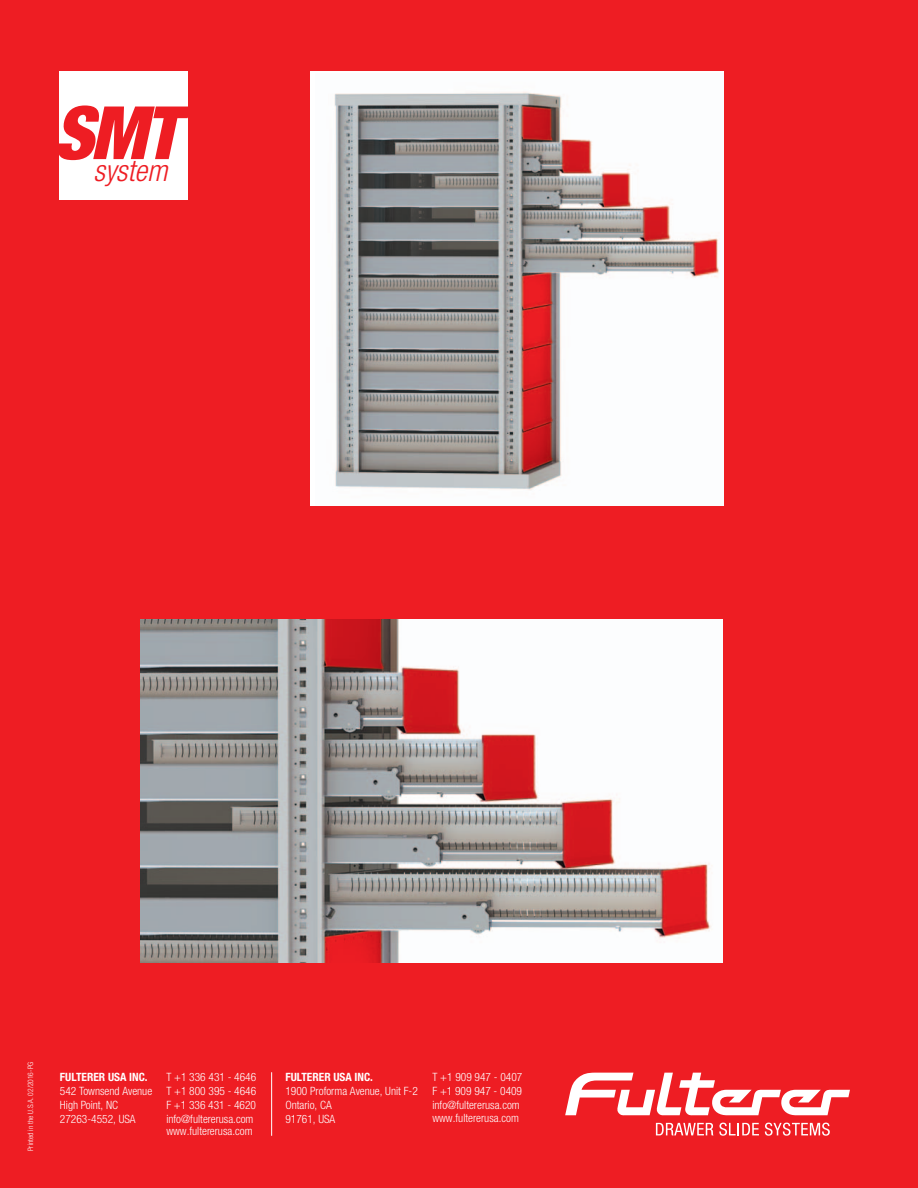
<style>
.page{position:relative;width:918px;height:1188px;background:#ee1d23}
.page>*{position:absolute;margin:0;border:0;box-sizing:border-box;transform-origin:0 0}
.t1{font:italic 900 condensed 73.65px "Helvetica Neue";color:#ee1d23}
.t2{font:italic 300 condensed 29.55px "Helvetica Neue";color:#ee1d23}
.t3{font:300 condensed 11.4px/13.8px "Helvetica Neue";color:#fff}
.t4{font:700 condensed 11.4px "Helvetica Neue";color:#fff}
.t5{font:300 condensed 7.5px "Helvetica Neue";color:#fff}
</style>
<div class="page">
<svg style="left:565px;top:1073px;width:285px;height:43px"></svg>
<svg style="left:656px;top:1123px;width:103px;height:13px"></svg>
<svg style="left:765px;top:1123px;width:65px;height:13px"></svg>
<hr style="left:271px;top:1072px;width:1px;height:64px;background:#fff">
<div style="left:59px;top:71px;width:128px;height:129px;background:#fff"></div>
<div style="left:310px;top:71px;width:414px;height:435px;background:#fff"></div>
<img style="left:334px;top:92px;width:386px;height:398px">
<img style="left:140px;top:619px;width:582px;height:343px">
<h1 class="t1" style="left:54px;top:88px;width:126px">SMT</h1>
<h2 class="t2" style="left:94px;top:154px;width:76px">system</h2>
<p class="t5" style="left:28px;top:1151px;width:91px;rotate:-90deg">Printed in the U.S.A. 02/2016-PG</p>
<p class="t4" style="left:60px;top:1073px;width:89px">FULTERER USA INC.</p>
<p class="t3" style="left:60px;top:1085px;width:94px">542 Townsend Avenue<br>High Point, NC<br>27263-4552, USA</p>
<p class="t3" style="left:166px;top:1071px;width:91px;text-align:justify">T +1 336 431 - 4646<br>T +1 800 395 - 4646<br>F +1 336 431 - 4620 info@fultererusa.com</p>
<p class="t3" style="left:166px;top:1125px;width:88px">www.fultererusa.com</p>
<p class="t4" style="left:285px;top:1073px;width:89px">FULTERER USA INC.</p>
<p class="t3" style="left:285px;top:1085px;width:134px">1900 Proforma Avenue, Unit F-2<br>Ontario, CA<br>91761, USA</p>
<p class="t3" style="left:432px;top:1071px;width:91px">T +1 909 947 - 0407<br>F +1 909 947 - 0409 info@fultererusa.com www.fultererusa.com</p>
</div>
